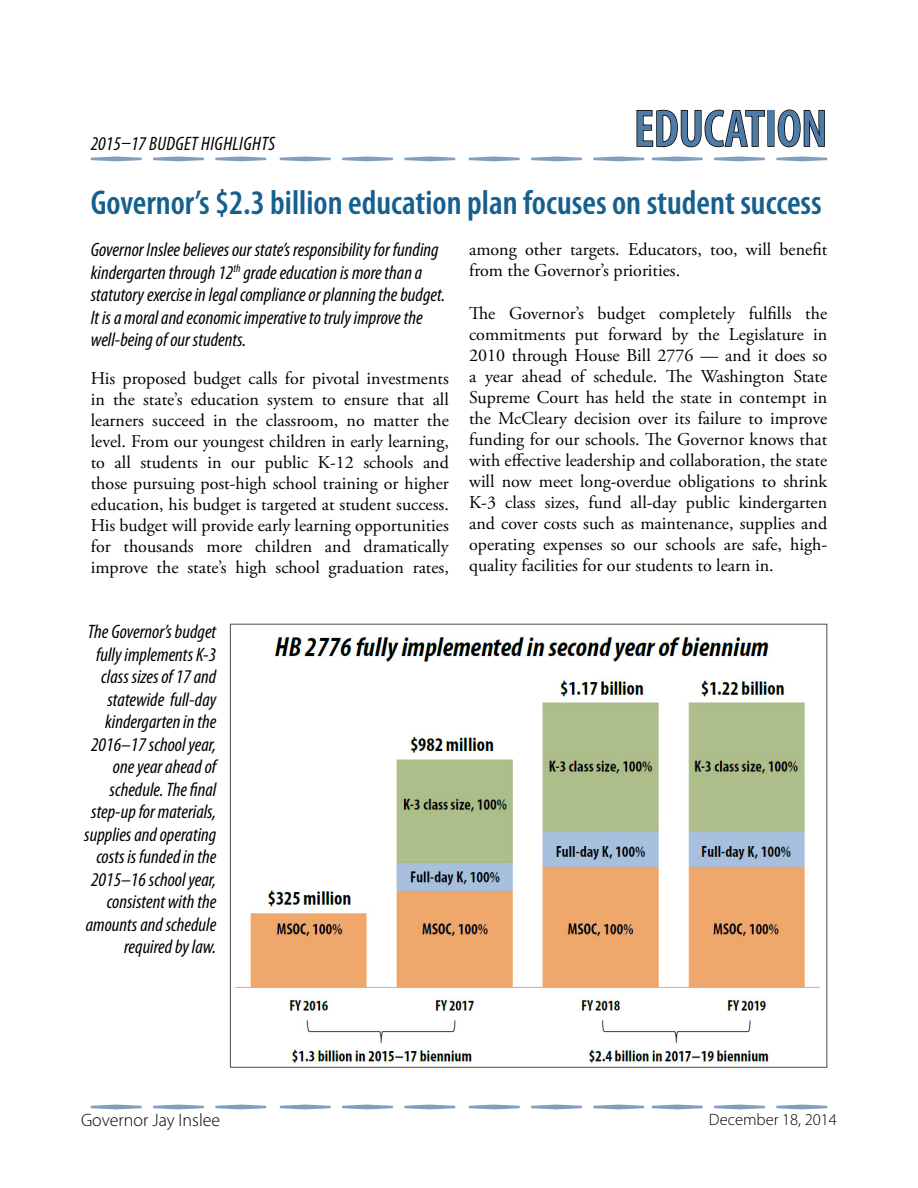
<style>
.page{position:relative;width:918px;height:1188px;background:#fff}
.page>*{position:absolute;margin:0;border:0;box-sizing:border-box;transform-origin:0 0}
.t1{font:600 condensed 52.5px "Myriad Pro";color:#4f7ca6}
.t2{font:600 condensed 34.5px "Myriad Pro";color:#15608e}
.t3{font:italic condensed 19.5px/22.5px "Myriad Pro";color:#000}
.t4{font:italic condensed 19.5px "Myriad Pro";letter-spacing:.02em;color:#000}
.t5{font:18px/21px "Adobe Garamond Pro";color:#000;text-align:justify}
.t6{font:300 18px "Myriad Pro";color:#000}
.t7{font:300 16.5px "Myriad Pro";color:#000}
</style>
<div class="page">
<svg style="left:636px;top:109px;width:130px;height:39px"></svg>
<div style="left:767px;top:110px;width:8px;height:37px;border:2px solid #000"></div>
<svg style="left:777px;top:109px;width:48px;height:39px"></svg>
<svg style="left:404px;top:156px;width:51px;height:5px"></svg>
<svg style="left:342px;top:156px;width:51px;height:5px"></svg>
<svg style="left:280px;top:156px;width:51px;height:5px"></svg>
<svg style="left:215px;top:156px;width:51px;height:5px"></svg>
<svg style="left:153px;top:156px;width:51px;height:5px"></svg>
<svg style="left:91px;top:156px;width:51px;height:5px"></svg>
<svg style="left:593px;top:156px;width:51px;height:5px"></svg>
<svg style="left:531px;top:156px;width:51px;height:5px"></svg>
<svg style="left:469px;top:156px;width:51px;height:5px"></svg>
<svg style="left:776px;top:156px;width:51px;height:5px"></svg>
<svg style="left:714px;top:156px;width:51px;height:5px"></svg>
<svg style="left:652px;top:156px;width:51px;height:5px"></svg>
<svg style="left:404px;top:1105px;width:51px;height:4px"></svg>
<svg style="left:342px;top:1105px;width:51px;height:4px"></svg>
<svg style="left:280px;top:1105px;width:51px;height:4px"></svg>
<svg style="left:215px;top:1105px;width:51px;height:4px"></svg>
<svg style="left:153px;top:1105px;width:51px;height:4px"></svg>
<svg style="left:91px;top:1105px;width:51px;height:4px"></svg>
<svg style="left:593px;top:1105px;width:51px;height:4px"></svg>
<svg style="left:531px;top:1105px;width:51px;height:4px"></svg>
<svg style="left:469px;top:1105px;width:51px;height:4px"></svg>
<svg style="left:776px;top:1105px;width:51px;height:4px"></svg>
<svg style="left:714px;top:1105px;width:51px;height:4px"></svg>
<svg style="left:652px;top:1105px;width:51px;height:4px"></svg>
<img style="left:235px;top:637px;width:585px;height:427px">
<p class="t4" style="left:91px;top:131px;width:186px">2015–17 BUDGET HIGHLIGHTS</p>
<h1 class="t1" style="left:634px;top:100px;width:195px">EDUCATION</h1>
<h2 class="t2" style="left:91px;top:184px;width:733px">Governor’s $2.3 billion education plan focuses on student success</h2>
<p class="t3" style="left:91px;top:239px;width:356px">Governor Inslee believes our state’s responsibility for funding kindergarten through 12<sup>th</sup> grade education is more than a statutory exercise in legal compliance or planning the budget.<br>It is a moral and economic imperative to truly improve the well-being of our students.</p>
<p class="t5" style="left:91px;top:368px;width:360px">His proposed budget calls for pivotal investments in the state’s education system to ensure that all learners succeed in the classroom, no matter the level. From our youngest children in early learning, to all students in our public K-12 schools and those pursuing post-high school training or higher education, his budget is targeted at student success.<br>His budget will provide early learning opportunities for thousands more children and dramatically improve the state’s high school graduation rates,</p>
<p class="t5" style="left:469px;top:239px;width:360px">among other targets. Educators, too, will benefit from the Governor’s priorities.</p>
<p class="t5" style="left:469px;top:304px;width:360px">The Governor’s budget completely fulfills the commitments put forward by the Legislature in 2010 through House Bill 2776 — and it does so a year ahead of schedule. The Washington State Supreme Court has held the state in contempt in the McCleary decision over its failure to improve funding for our schools. The Governor knows that with effective leadership and collaboration, the state will now meet long-overdue obligations to shrink K-3 class sizes, fund all-day public kindergarten and cover costs such as maintenance, supplies and operating expenses so our schools are safe, high&shy;quality facilities for our students to learn in.</p>
<p class="t3" style="left:84px;top:621px;width:133px;text-align:right">The Governor’s budget fully implements K-3 class sizes of 17 and statewide full-day kindergarten in the<br>2016–17 school year, one year ahead of schedule. The final step-up for materials, supplies and operating costs is funded in the<br>2015–16 school year, consistent with the amounts and schedule required by law.</p>
<p class="t6" style="left:81px;top:1110px;width:141px">Governor Jay Inslee</p>
<p class="t7" style="left:709px;top:1111px;width:130px">December 18, 2014</p>
</div>
